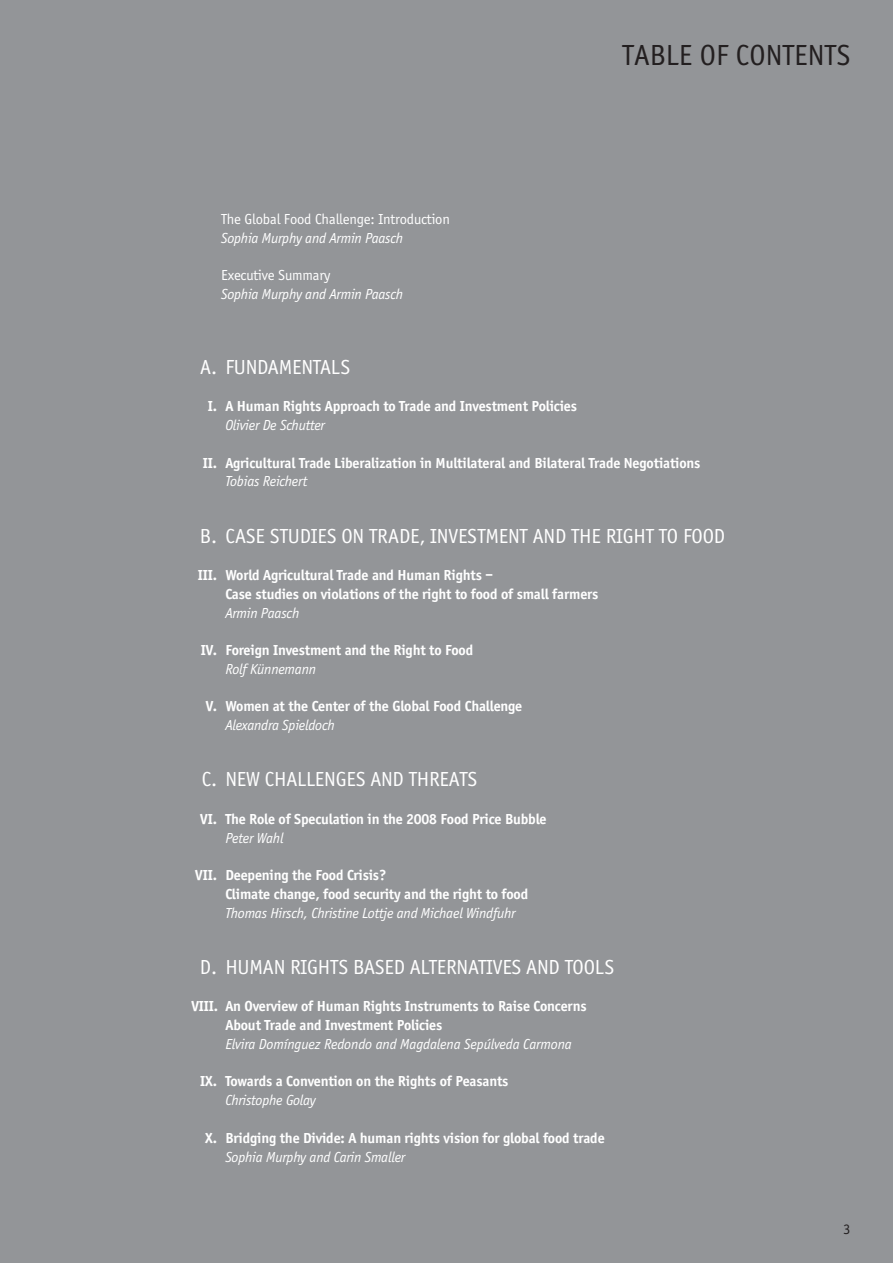
<style>
.page{position:relative;width:893px;height:1263px;background:#939598}
.page>*{position:absolute;margin:0;border:0;box-sizing:border-box;transform-origin:0 0}
.t1{font:30px "Officina Sans";color:#231f20}
.t2{font:21px "Officina Sans";letter-spacing:-.01em;color:#fff}
.t3{font:700 15px/18.8px "Officina Sans";letter-spacing:-.01em;color:#fff}
.t4{font:italic 15px "Officina Sans";letter-spacing:-.015em;color:#fff}
.t5{font:15px "Officina Sans";letter-spacing:-.01em;color:#fff}
.t6{font:15px "Officina Sans";color:#231f20}
</style>
<div class="page">
<p class="t5" style="left:221px;top:211px;width:230px">THE GLOBAL FOOD CHALLENGE: INTRODUCTION</p>
<p class="t4" style="left:221px;top:230px;width:183px">Sophia Murphy and Armin Paasch</p>
<p class="t5" style="left:191px;top:267px;width:141px">EXECUTIVE SUMMARY</p>
<p class="t4" style="left:221px;top:286px;width:183px">Sophia Murphy and Armin Paasch</p>
<h1 class="t1" style="left:622px;top:38px;width:230px">TABLE OF CONTENTS</h1>
<h2 class="t2" style="left:191px;top:355px;width:160px">A. FUNDAMENTALS</h2>
<p class="t3" style="left:208px;top:397px;width:371px">I. A Human Rights Approach to Trade and Investment Policies</p>
<p class="t4" style="left:225px;top:417px;width:101px">Olivier De Schutter</p>
<p class="t3" style="left:203px;top:453px;width:499px">II. Agricultural Trade Liberalization in Multilateral and Bilateral Trade Negotiations</p>
<p class="t4" style="left:225px;top:473px;width:84px">Tobias Reichert</p>
<h2 class="t2" style="left:191px;top:524px;width:535px">B. CASE STUDIES ON TRADE, INVESTMENT AND THE RIG HT TO FOOD</h2>
<p class="t3" style="left:225px;top:566px;width:374px;text-indent:-28px">III. World Agricultural Trade and Human Rights –<br>Case studies on violations of the right to food of small farmers</p>
<p class="t4" style="left:225px;top:605px;width:75px">Armin Paasch</p>
<p class="t3" style="left:201px;top:641px;width:274px">IV. Foreign Investment and the Right to Food</p>
<p class="t4" style="left:225px;top:661px;width:92px">Rolf Künnemann</p>
<p class="t3" style="left:206px;top:697px;width:318px">V. Women at the Center of the Global Food Challenge</p>
<p class="t4" style="left:225px;top:717px;width:111px">Alexandra Spieldoch</p>
<h2 class="t2" style="left:202px;top:768px;width:277px">C. N EW CHALLENGES AND THREATS</h2>
<p class="t3" style="left:200px;top:809px;width:348px">VI. The Role of Speculation in the 2008 Food Price Bubble</p>
<p class="t4" style="left:225px;top:830px;width:60px">Peter Wahl</p>
<p class="t3" style="left:225px;top:866px;width:304px;text-indent:-30px">VII. Deepening the Food Crisis?<br>Climate change, food security and the right to food</p>
<p class="t4" style="left:225px;top:905px;width:292px">Thomas Hirsch, Christine Lottje and Michael Windfuhr</p>
<h2 class="t2" style="left:191px;top:955px;width:424px">D. H UMAN RIG HTS BASED ALTERNATIVES AND TOOLS</h2>
<p class="t3" style="left:225px;top:997px;width:363px;text-indent:-34px">VIII. An Overview of Human Rights Instruments to Raise Concerns<br>About Trade and Investment Policies</p>
<p class="t4" style="left:225px;top:1036px;width:348px">Elvira Domínguez Redondo and Magdalena Sepúlveda Carmona</p>
<p class="t3" style="left:200px;top:1072px;width:310px">IX. Towards a Convention on the Rights of Peasants</p>
<p class="t4" style="left:225px;top:1092px;width:92px">Christophe Golay</p>
<p class="t3" style="left:205px;top:1128px;width:401px">X. Bridging the Divide: A human rights vision for global food trade</p>
<p class="t4" style="left:225px;top:1148px;width:181px">Sophia Murphy and Carin Smaller</p>
<p class="t6" style="left:843px;top:1220px;width:9px">3</p>
</div>
